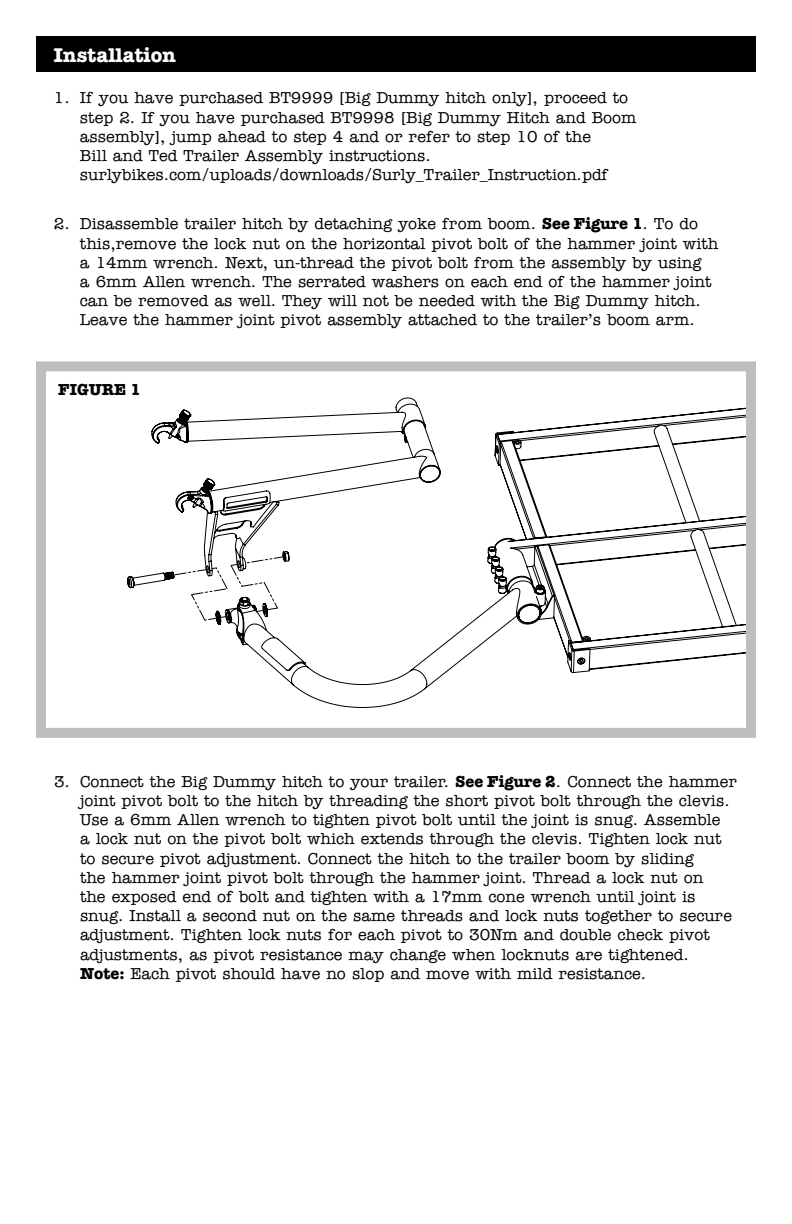
<style>
.page{position:relative;width:792px;height:1224px;background:#fff}
.page>*{position:absolute;margin:0;border:0;box-sizing:border-box;transform-origin:0 0}
.t1{font:700 20px "American Typewriter";color:#fff}
.t2{font:500 16px/19.2px "American Typewriter";color:#000}
.t3{font:700 16px "American Typewriter";color:#000}
.s1{font-weight:700}
</style>
<div class="page">
<svg style="left:127px;top:398px;width:618px;height:310px"></svg>
<svg style="left:132px;top:552px;width:157px;height:69px"></svg>
<div style="left:36px;top:361px;width:720px;height:377px;border:10px solid #bcbec0"></div>
<div style="left:36px;top:36px;width:720px;height:36px;background:#000"></div>
<p class="t1" style="left:54px;top:43px;width:124px">Installation</p>
<p class="t2" style="left:80px;top:89px;width:558px;text-indent:-26px">1. If you have purchased BT9999 [Big Dummy hitch only], proceed to step 2. If you have purchased BT9998 [Big Dummy Hitch and Boom assembly], jump ahead to step 4 and or refer to step 10 of the<br>Bill and Ted Trailer Assembly instructions. surlybikes.com/uploads/downloads/Surly_Trailer_Instruction.pdf</p>
<p class="t2" style="left:80px;top:215px;width:640px;text-indent:-26px">2. Disassemble trailer hitch by detaching yoke from boom. <span class="s1">See Figure 1</span>. To do this,remove the lock nut on the horizontal pivot bolt of the hammer joint with a 14mm wrench. Next, un-thread the pivot bolt from the assembly by using<br>a 6mm Allen wrench. The serrated washers on each end of the hammer joint can be removed as well. They will not be needed with the Big Dummy hitch.<br>Leave the hammer joint pivot assembly attached to the trailer’s boom arm.</p>
<p class="t3" style="left:58px;top:379px;width:84px">Figure 1</p>
<p class="t2" style="left:80px;top:772px;width:658px;text-indent:-26px">3. Connect the Big Dummy hitch to your trailer. <span class="s1">See Figure 2</span>. Connect the hammer joint pivot bolt to the hitch by threading the short pivot bolt through the clevis.<br>Use a 6mm Allen wrench to tighten pivot bolt until the joint is snug. Assemble<br>a lock nut on the pivot bolt which extends through the clevis. Tighten lock nut to secure pivot adjustment. Connect the hitch to the trailer boom by sliding<br>the hammer joint pivot bolt through the hammer joint. Thread a lock nut on<br>the exposed end of bolt and tighten with a 17mm cone wrench until joint is snug. Install a second nut on the same threads and lock nuts together to secure adjustment. Tighten lock nuts for each pivot to 30Nm and double check pivot adjustments, as pivot resistance may change when locknuts are tightened.<br><span class="s1">Note:</span> Each pivot should have no slop and move with mild resistance.</p>
</div>
